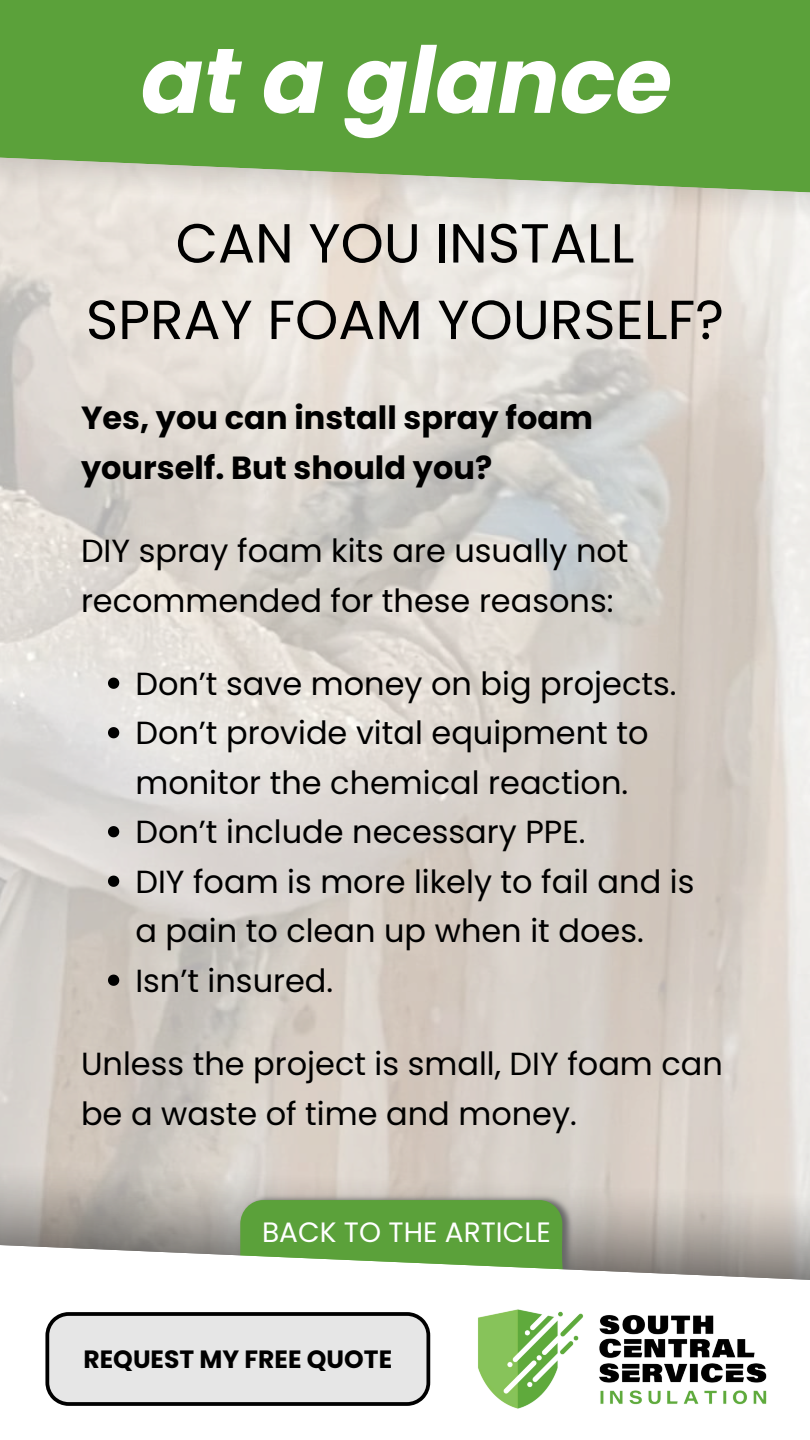
<style>
.page{position:relative;width:810px;height:1440px;background:#fff}
.page>*{position:absolute;margin:0;border:0;box-sizing:border-box;transform-origin:0 0}
.t1{font:italic 700 92px "Poppins";color:#fff}
.t2{font:55px/76.5px "Poppins";color:#000;text-align:center}
.t3{font:32px/49.5px "Poppins";color:#000}
.t4{font:700 32px/49.5px "Poppins";color:#000}
.t5{font:28px "Poppins";color:#fff}
.t6{font:700 25px "Poppins";color:#000}
</style>
<div class="page">
<img style="left:229px;top:1193px;width:355px;height:51px">
<svg style="left:0;top:1244px;width:810px;height:36px"></svg>
<img style="left:510px;top:1313px;width:257px;height:96px">
<svg style="left:0;top:0;width:810px;height:193px;fill:#5ba13a"></svg>
<svg style="left:45px;top:1200px;width:528px;height:206px"></svg>
<svg style="left:108px;top:678px;width:11px;height:11px"></svg>
<svg style="left:108px;top:727px;width:11px;height:11px"></svg>
<svg style="left:108px;top:826px;width:11px;height:11px"></svg>
<svg style="left:108px;top:876px;width:11px;height:11px"></svg>
<svg style="left:108px;top:975px;width:11px;height:11px"></svg>
<p class="t1" style="left:141px;top:16px;width:533px">at a glance</p>
<p class="t2" style="left:86px;top:205px;width:640px">CAN YOU INSTALL<br>SPRAY FOAM YOURSELF?</p>
<h4 class="t4" style="left:81px;top:393px;width:514px">Yes, you can install spray foam yourself. But should you?</h4>
<p class="t3" style="left:81px;top:526px;width:549px">DIY spray foam kits are usually not recommended for these reasons:</p>
<p class="t3" style="left:135px;top:659px;width:543px">Don’t save money on big projects.</p>
<p class="t3" style="left:135px;top:708px;width:515px">Don’t provide vital equipment to monitor the chemical reaction.</p>
<p class="t3" style="left:135px;top:807px;width:452px">Don’t include necessary PPE.</p>
<p class="t3" style="left:135px;top:857px;width:561px">DIY foam is more likely to fail and is a pain to clean up when it does.</p>
<h4 class="t3" style="left:135px;top:956px;width:199px">Isn’t insured.</h4>
<p class="t3" style="left:81px;top:1039px;width:643px">Unless the project is small, DIY foam can be a waste of time and money.</p>
<h1 class="t5" style="left:262px;top:1212px;width:290px">BACK TO THE ARTICLE</h1>
<h3 class="t6" style="left:84px;top:1341px;width:310px">REQUEST MY FREE QUOTE</h3>
</div>
